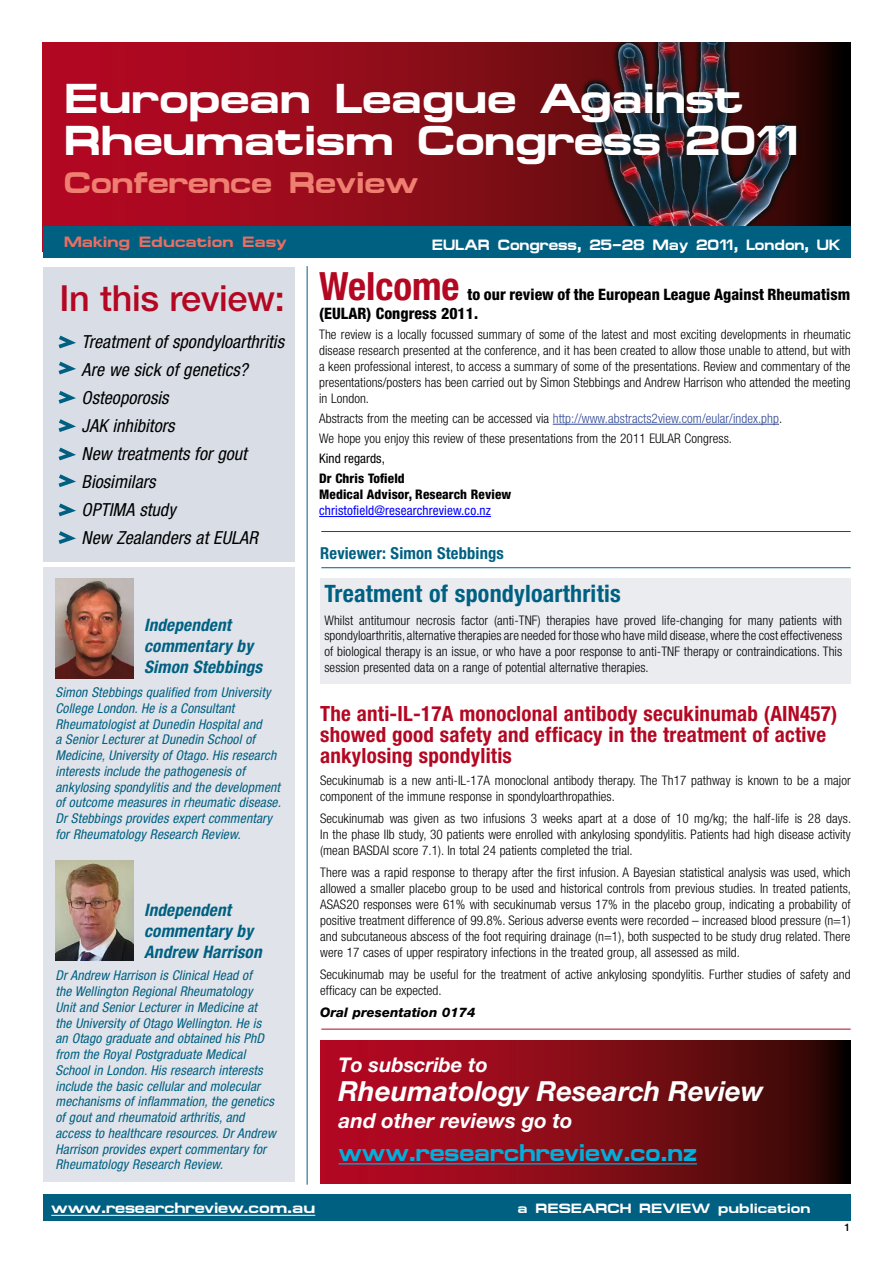
<style>
.page{position:relative;width:893px;height:1263px;background:#fff}
.page>*{position:absolute;margin:0;border:0;box-sizing:border-box;transform-origin:0 0}
.t1{font:700 42px/42px "Micro Extended";letter-spacing:-.01em;color:#fff}
.t2{font:700 condensed 39px "Helvetica Neue LT Pro";color:#b30722}
.t3{font:500 36px "Helvetica Neue LT Pro";letter-spacing:-.01em;color:#b30722}
.t4{font:700 30px "Micro Extended";letter-spacing:-.01em;color:#ee7f71}
.t5{font:italic 700 27.75px "Helvetica Neue LT Pro";color:#fff}
.t6{font:700 24.3px "Micro Extended";color:#00afdb;scale:.87 1}
.t7{font:700 condensed 24px "Helvetica Neue LT Pro";letter-spacing:.01em;color:#006082}
.t8{font:700 condensed 21px/21px "Helvetica Neue LT Pro";letter-spacing:.01em;color:#b30722}
.t9{font:italic 700 20.85px "Helvetica Neue LT Pro";color:#fff}
.t10{font:italic 700 20.25px "Helvetica Neue LT Pro";color:#fff}
.t11{font:italic condensed 18px/28px "Helvetica Neue LT Pro";letter-spacing:.005em;color:#000}
.t12{font:italic 700 condensed 17.25px/21px "Helvetica Neue LT Pro";letter-spacing:.01em;color:#006082}
.t13{font:700 condensed 16.5px "Helvetica Neue LT Pro";letter-spacing:.01em;color:#006082}
.t14{font:800 condensed 15.75px/18.9px "Helvetica Neue LT Pro";letter-spacing:.005em;color:#000}
.t15{font:700 15px "Micro Extended";color:#fff;scale:.9 1}
.t16{font:700 15px "Micro Extended";color:#fff}
.t17{font:700 15px "Micro Extended";color:#eb6e62}
.t18{font:italic condensed 13.5px/15.8px "Helvetica Neue LT Pro";letter-spacing:.01em;color:#006082}
.t19{font:700 13.5px "Micro Extended";color:#fff}
.t20{font:300 condensed 13.2px/15.9px "Helvetica Neue LT Pro";letter-spacing:.005em;color:#000;text-align:justify}
.t21{font:800 condensed 13.2px/15.9px "Helvetica Neue LT Pro";letter-spacing:.01em;color:#000}
.t22{font:condensed 13.2px "Helvetica Neue LT Pro";letter-spacing:.01em;color:#00f}
.t23{font:italic 800 13.2px "Helvetica Neue LT Pro";letter-spacing:.005em;color:#000}
.t24{font:condensed 13.2px "Helvetica Neue LT Pro";letter-spacing:.005em;color:#000}
.t25{font:500 10.5px "Helvetica Neue LT Pro";color:#000}
.s1{color:#324a97}
</style>
<div class="page">
<div style="left:320px;top:578px;width:531px;height:105px;background:#eaecf0"></div>
<hr style="left:553px;top:424px;width:226px;height:1px;background:#324a97">
<hr style="left:319px;top:516px;width:172px;height:1px;background:#00f">
<svg style="left:43px;top:43px;width:808px;height:183px;background:#8c0a19"></svg>
<img style="left:563px;top:43px;width:239px;height:183px">
<div style="left:43px;top:226px;width:808px;height:32px;background:#006082"></div>
<div style="left:43px;top:268px;width:251px;height:294px;background:#d9dee6"></div>
<svg style="left:58px;top:335px;width:18px;height:14px"></svg>
<svg style="left:58px;top:361px;width:18px;height:14px"></svg>
<svg style="left:58px;top:391px;width:18px;height:13px"></svg>
<svg style="left:58px;top:419px;width:18px;height:13px"></svg>
<svg style="left:58px;top:447px;width:18px;height:14px"></svg>
<svg style="left:58px;top:503px;width:18px;height:14px"></svg>
<svg style="left:58px;top:531px;width:18px;height:13px"></svg>
<svg style="left:58px;top:474px;width:18px;height:13px"></svg>
<div style="left:43px;top:1194px;width:807px;height:26px;background:#006082"></div>
<hr style="left:51px;top:1215px;width:264px;height:1px;background:#fff">
<hr style="left:321px;top:531px;width:530px;height:1px;background:#b30722">
<hr style="left:321px;top:567px;width:530px;height:1px;background:#006082">
<hr style="left:321px;top:1029px;width:530px;height:1px;background:#b30722">
<hr style="left:307px;top:266px;width:1px;height:919px;background:#006082">
<div style="left:43px;top:567px;width:252px;height:615px;background:#e0e4ea"></div>
<img style="left:55px;top:578px;width:78px;height:101px">
<img style="left:55px;top:860px;width:78px;height:101px">
<svg style="left:321px;top:1040px;width:530px;height:143px;background:#7b0a15"></svg>
<hr style="left:338px;top:1163px;width:359px;height:1px;background:#00afdb">
<h1 class="t1" style="left:64px;top:77px;width:746px">European League Against<br>Rheumatism Congress 2011</h1>
<h3 class="t4" style="left:64px;top:166px;width:356px">Conference Review</h3>
<p class="t17" style="left:64px;top:233px;width:224px">Making Education Easy</p>
<h3 class="t3" style="left:60px;top:277px;width:227px">In this review:</h3>
<h3 class="t11" style="left:82px;top:328px;width:204px">Treatment of spondyloarthritis<br>Are we sick of genetics?<br>Osteoporosis<br>JAK inhibitors<br>New treatments for gout<br>Biosimilars<br>OPTIMA study<br>New Zealanders at EULAR</h3>
<h3 class="t12" style="left:144px;top:615px;width:120px">Independent commentary by<br>Simon Stebbings</h3>
<p class="t18" style="left:55px;top:685px;width:227px">Simon Stebbings qualified from University College London. He is a Consultant Rheumatologist at Dunedin Hospital and<br>a Senior Lecturer at Dunedin School of Medicine, University of Otago. His research interests include the pathogenesis of ankylosing spondylitis and the development of outcome measures in rheumatic disease.<br>Dr Stebbings provides expert commentary for Rheumatology Research Review.</p>
<h3 class="t12" style="left:144px;top:899px;width:119px">Independent commentary by<br>Andrew Harrison</h3>
<p class="t18" style="left:55px;top:968px;width:222px">Dr Andrew Harrison is Clinical Head of<br>the Wellington Regional Rheumatology Unit and Senior Lecturer in Medicine at the University of Otago Wellington. He is an Otago graduate and obtained his PhD from the Royal Postgraduate Medical School in London. His research interests include the basic cellular and molecular mechanisms of inflammation, the genetics of gout and rheumatoid arthritis, and access to healthcare resources. Dr Andrew Harrison provides expert commentary for Rheumatology Research Review.</p>
<p class="t15" style="left:432px;top:236px;width:456px">EULAR Congress, 25–28 May 2011, London, UK</p>
<h2 class="t2" style="left:319px;top:263px;width:142px">Welcome</h2>
<p class="t14" style="left:319px;top:285px;width:533px;text-indent:148px">to our review of the European League Against Rheumatism (EULAR) Congress 2011.</p>
<p class="t20" style="left:319px;top:327px;width:533px">The review is a locally focussed summary of some of the latest and most exciting developments in rheumatic disease research presented at the conference, and it has been created to allow those unable to attend, but with a keen professional interest, to access a summary of some of the presentations. Review and commentary of the presentations/posters has been carried out by Simon Stebbings and Andrew Harrison who attended the meeting in London.</p>
<p class="t20" style="left:319px;top:408px;width:465px;line-height:20.1px">Abstracts from the meeting can be accessed via <span class="s1">http://www.abstracts2view.com/eular/index.php</span>.<br>We hope you enjoy this review of these presentations from the 2011 EULAR Congress.</p>
<p class="t24" style="left:319px;top:451px;width:67px">Kind regards,</p>
<p class="t21" style="left:319px;top:470px;width:194px">Dr Chris Tofield<br>Medical Advisor, Research Review</p>
<p class="t22" style="left:319px;top:503px;width:173px">christofield@researchreview.co.nz</p>
<p class="t13" style="left:320px;top:543px;width:185px">Reviewer: Simon Stebbings</p>
<h3 class="t7" style="left:324px;top:579px;width:298px">Treatment of spondyloarthritis</h3>
<p class="t20" style="left:324px;top:612px;width:519px">Whilst antitumour necrosis factor (anti-TNF) therapies have proved life-changing for many patients with spondyloarthritis, alternative therapies are needed for those who have mild disease, where the cost effectiveness of biological therapy is an issue, or who have a poor response to anti-TNF therapy or contraindications. This session presented data on a range of potential alternative therapies.</p>
<h3 class="t8" style="left:320px;top:703px;width:518px">The anti-IL-17A monoclonal antibody secukinumab (AIN457) showed good safety and efficacy in the treatment of active ankylosing spondylitis</h3>
<p class="t20" style="left:320px;top:773px;width:532px">Secukinumab is a new anti-IL-17A monoclonal antibody therapy. The Th17 pathway is known to be a major component of the immune response in spondyloarthropathies.</p>
<p class="t20" style="left:320px;top:811px;width:532px">Secukinumab was given as two infusions 3 weeks apart at a dose of 10 mg/kg; the half-life is 28 days.<br>In the phase IIb study, 30 patients were enrolled with ankylosing spondylitis. Patients had high disease activity (mean BASDAI score 7.1). In total 24 patients completed the trial.</p>
<p class="t20" style="left:320px;top:865px;width:532px">There was a rapid response to therapy after the first infusion. A Bayesian statistical analysis was used, which allowed a smaller placebo group to be used and historical controls from previous studies. In treated patients, ASAS20 responses were 61% with secukinumab versus 17% in the placebo group, indicating a probability of positive treatment difference of 99.8%. Serious adverse events were recorded – increased blood pressure (n=1) and subcutaneous abscess of the foot requiring drainage (n=1), both suspected to be study drug related. There were 17 cases of upper respiratory infections in the treated group, all assessed as mild.</p>
<p class="t20" style="left:320px;top:966px;width:532px">Secukinumab may be useful for the treatment of active ankylosing spondylitis. Further studies of safety and efficacy can be expected.</p>
<p class="t23" style="left:320px;top:1004px;width:157px">Oral presentation 0174</p>
<h3 class="t10" style="left:338px;top:1052px;width:151px">To subscribe to</h3>
<h3 class="t5" style="left:338px;top:1073px;width:426px">Rheumatology Research Review</h3>
<h3 class="t9" style="left:338px;top:1107px;width:236px">and other reviews go to</h3>
<h3 class="t6" style="left:338px;top:1138px;width:414px">www.researchreview.co.nz</h3>
<p class="t16" style="left:51px;top:1199px;width:265px">www.researchreview.com.au</p>
<p class="t19" style="left:518px;top:1201px;width:294px">a RESEARCH REVIEW publication</p>
<p class="t25" style="left:845px;top:1221px;width:7px">1</p>
</div>
